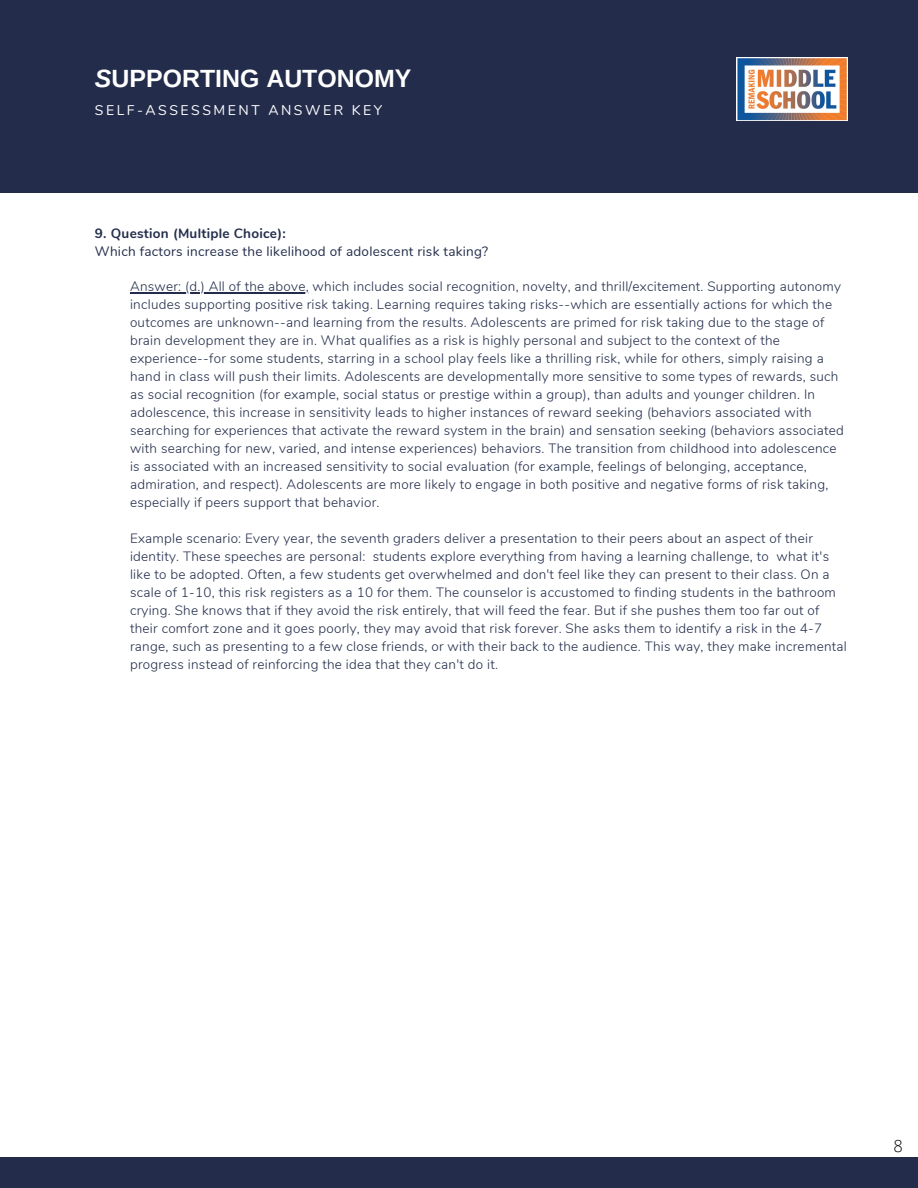
<style>
.page{position:relative;width:918px;height:1188px;background:#fff}
.page>*{position:absolute;margin:0;border:0;box-sizing:border-box;transform-origin:0 0}
.t1{font:700 24.9px "Arimo";color:#fff}
.t2{font:300 16.5px "Open Sans";color:#000}
.t3{font:13.95px "Nunito";letter-spacing:.18em;color:#fff}
.t4{font:300 13.5px/18px "Nunito";letter-spacing:.02em;color:#232d4b}
.t5{font:13.5px "Nunito";letter-spacing:.02em;color:#232d4b}
.t6{font:700 13.5px "Nunito";letter-spacing:.02em;color:#232d4b}
.s1{font-style:italic}
</style>
<div class="page">
<div style="left:0;top:0;width:918px;height:192px;background:#232d4b"></div>
<hr style="left:130px;top:293px;width:179px;height:1px;background:#232d4b">
<div style="left:0;top:1158px;width:918px;height:30px;background:#232d4b"></div>
<img style="left:737px;top:58px;width:110px;height:63px">
<h1 class="t1" style="left:95px;top:64px;width:318px"><span class="s1">S</span>UPPORTING AUTONOMY</h1>
<p class="t3" style="left:95px;top:101px;width:289px">SELF-ASSESSMENT ANSWER KEY</p>
<p class="t6" style="left:95px;top:224px;width:192px">9. Question (Multiple Choice):</p>
<p class="t5" style="left:95px;top:242px;width:395px">Which factors increase the likelihood of adolescent risk taking?</p>
<p class="t4" style="left:130px;top:278px;width:715px">Answer: (d.) All of the above, which includes social recognition, novelty, and thrill/excitement. Supporting autonomy includes supporting positive risk taking. Learning requires taking risks--which are essentially actions for which the outcomes are unknown--and learning from the results. Adolescents are primed for risk taking due to the stage of brain development they are in. What qualifies as a risk is highly personal and subject to the context of the experience--for some students, starring in a school play feels like a thrilling risk, while for others, simply raising a hand in class will push their limits. Adolescents are developmentally more sensitive to some types of rewards, such as social recognition (for example, social status or prestige within a group), than adults and younger children. In adolescence, this increase in sensitivity leads to higher instances of reward seeking (behaviors associated with searching for experiences that activate the reward system in the brain) and sensation seeking (behaviors associated with searching for new, varied, and intense experiences) behaviors. The transition from childhood into adolescence is associated with an increased sensitivity to social evaluation (for example, feelings of belonging, acceptance, admiration, and respect). Adolescents are more likely to engage in both positive and negative forms of risk taking, especially if peers support that behavior.</p>
<p class="t4" style="left:130px;top:530px;width:718px">Example scenario: Every year, the seventh graders deliver a presentation to their peers about an aspect of their identity. These speeches are personal: students explore everything from having a learning challenge, to what it's like to be adopted. Often, a few students get overwhelmed and don't feel like they can present to their class. On a scale of 1-10, this risk registers as a 10 for them. The counselor is accustomed to finding students in the bathroom crying. She knows that if they avoid the risk entirely, that will feed the fear. But if she pushes them too far out of their comfort zone and it goes poorly, they may avoid that risk forever. She asks them to identify a risk in the 4-7 range, such as presenting to a few close friends, or with their back to the audience. This way, they make incremental progress instead of reinforcing the idea that they can't do it.</p>
<p class="t2" style="left:893px;top:1134px;width:11px">8</p>
</div>
